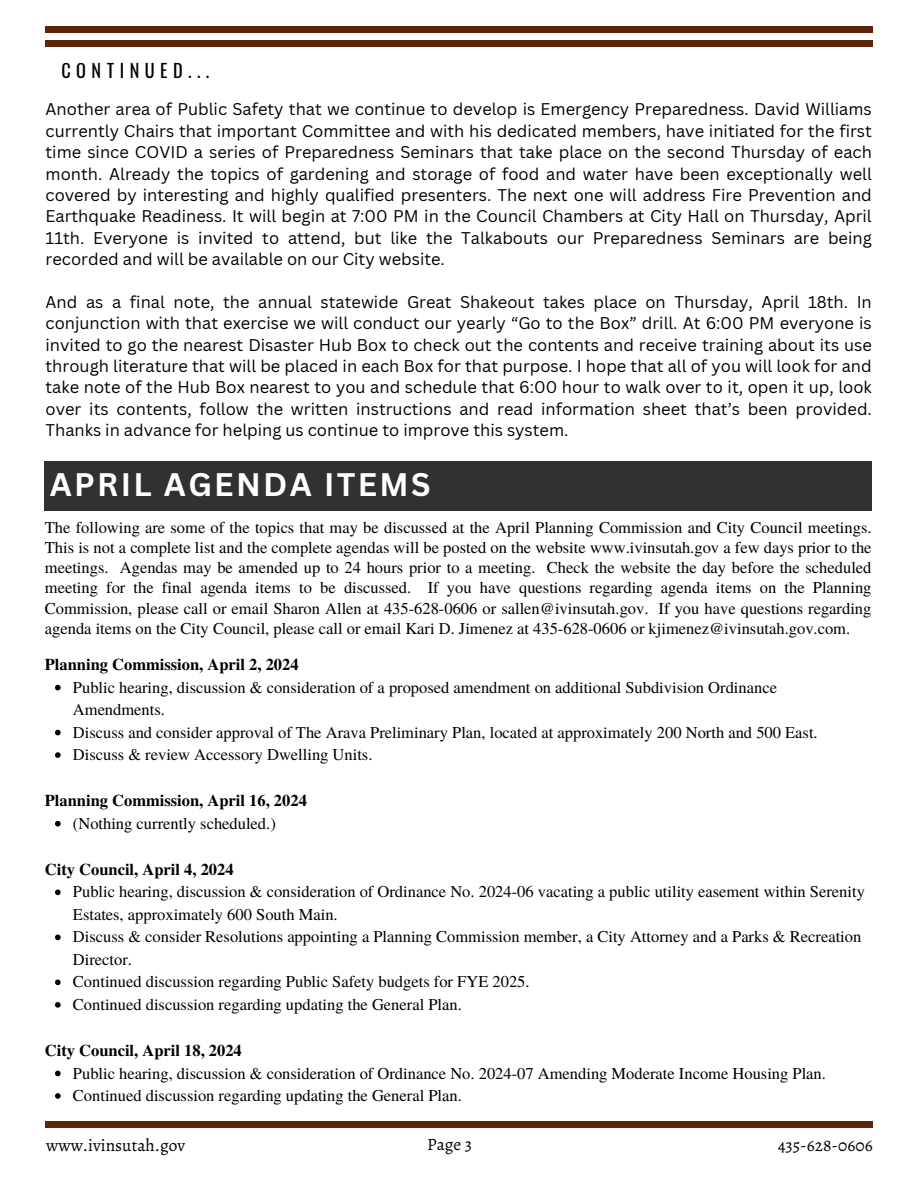
<style>
.page{position:relative;width:918px;height:1188px;background:#fff}
.page>*{position:absolute;margin:0;border:0;box-sizing:border-box;transform-origin:0 0}
.t1{font:700 31.8px "Canva Sans";letter-spacing:.075em;color:#fff}
.t2{font:18.3px "Oswald";letter-spacing:.3em;color:#000}
.t3{font:17.4px "Alegreya";color:#000}
.t4{font:16.5px/22.5px "Te X Gyre Termes";color:#000}
.t5{font:16.5px/21.3px "Canva Sans";color:#000;text-align:justify}
.t6{font:700 16.5px "Te X Gyre Termes";color:#000}
</style>
<div class="page">
<div style="left:46px;top:26px;width:827px;height:7px;background:#5d2409"></div>
<div style="left:46px;top:41px;width:827px;height:6px;background:#5d2409"></div>
<div style="left:46px;top:1121px;width:827px;height:7px;background:#5d2409"></div>
<div style="left:45px;top:461px;width:827px;height:49px;background:#313131"></div>
<svg style="left:55px;top:685px;width:6px;height:5px"></svg>
<svg style="left:55px;top:730px;width:6px;height:5px"></svg>
<svg style="left:55px;top:752px;width:6px;height:6px"></svg>
<svg style="left:55px;top:821px;width:6px;height:6px"></svg>
<svg style="left:55px;top:890px;width:6px;height:5px"></svg>
<svg style="left:55px;top:935px;width:6px;height:5px"></svg>
<svg style="left:55px;top:980px;width:6px;height:5px"></svg>
<svg style="left:55px;top:1002px;width:6px;height:6px"></svg>
<svg style="left:55px;top:1071px;width:6px;height:5px"></svg>
<svg style="left:55px;top:1093px;width:6px;height:6px"></svg>
<p class="t2" style="left:61px;top:56px;width:149px">CONTINUED...</p>
<p class="t5" style="left:46px;top:98px;width:828px">Another area of Public Safety that we continue to develop is Emergency Preparedness. David Williams currently Chairs that important Committee and with his dedicated members, have initiated for the first time since COVID a series of Preparedness Seminars that take place on the second Thursday of each month. Already the topics of gardening and storage of food and water have been exceptionally well covered by interesting and highly qualified presenters. The next one will address Fire Prevention and Earthquake Readiness. It will begin at 7:00 PM in the Council Chambers at City Hall on Thursday, April 11th. Everyone is invited to attend, but like the Talkabouts our Preparedness Seminars are being recorded and will be available on our City website.</p>
<p class="t5" style="left:46px;top:291px;width:828px">And as a final note, the annual statewide Great Shakeout takes place on Thursday, April 18th. In conjunction with that exercise we will conduct our yearly “Go to the Box” drill. At 6:00 PM everyone is invited to go the nearest Disaster Hub Box to check out the contents and receive training about its use through literature that will be placed in each Box for that purpose. I hope that all of you will look for and take note of the Hub Box nearest to you and schedule that 6:00 hour to walk over to it, open it up, look over its contents, follow the written instructions and read information sheet that’s been provided.<br>Thanks in advance for helping us continue to improve this system.</p>
<h1 class="t1" style="left:50px;top:462px;width:382px">APRIL AGENDA ITEMS</h1>
<p class="t4" style="left:45px;top:516px;width:828px;line-height:20.2px;text-align:justify">The following are some of the topics that may be discussed at the April Planning Commission and City Council meetings.<br>This is not a complete list and the complete agendas will be posted on the website www.ivinsutah.gov a few days prior to the meetings. Agendas may be amended up to 24 hours prior to a meeting. Check the website the day before the scheduled meeting for the final agenda items to be discussed. If you have questions regarding agenda items on the Planning Commission, please call or email Sharon Allen at 435-628-0606 or sallen@ivinsutah.gov. If you have questions regarding agenda items on the City Council, please call or email Kari D. Jimenez at 435-628-0606 or kjimenez@ivinsutah.gov.com.</p>
<p class="t6" style="left:45px;top:652px;width:255px">Planning Commission, April 2, 2024</p>
<p class="t4" style="left:73px;top:675px;width:746px">Public hearing, discussion &amp; consideration of a proposed amendment on additional Subdivision Ordinance Amendments.<br>Discuss and consider approval of The Arava Preliminary Plan, located at approximately 200 North and 500 East.<br>Discuss &amp; review Accessory Dwelling Units.</p>
<p class="t6" style="left:45px;top:788px;width:264px">Planning Commission, April 16, 2024</p>
<p class="t4" style="left:73px;top:811px;width:204px">(Nothing currently scheduled.)</p>
<p class="t6" style="left:45px;top:856px;width:190px">City Council, April 4, 2024</p>
<p class="t4" style="left:73px;top:880px;width:794px">Public hearing, discussion &amp; consideration of Ordinance No. 2024-06 vacating a public utility easement within Serenity Estates, approximately 600 South Main.<br>Discuss &amp; consider Resolutions appointing a Planning Commission member, a City Attorney and a Parks &amp; Recreation Director.<br>Continued discussion regarding Public Safety budgets for FYE 2025.<br>Continued discussion regarding updating the General Plan.</p>
<p class="t6" style="left:45px;top:1038px;width:199px">City Council, April 18, 2024</p>
<p class="t4" style="left:73px;top:1061px;width:755px">Public hearing, discussion &amp; consideration of Ordinance No. 2024-07 Amending Moderate Income Housing Plan.<br>Continued discussion regarding updating the General Plan.</p>
<p class="t3" style="left:46px;top:1133px;width:140px">www.ivinsutah.gov</p>
<p class="t3" style="left:778px;top:1133px;width:97px">435-628-0606</p>
<p class="t3" style="left:427px;top:1133px;width:46px">Page 3</p>
</div>
